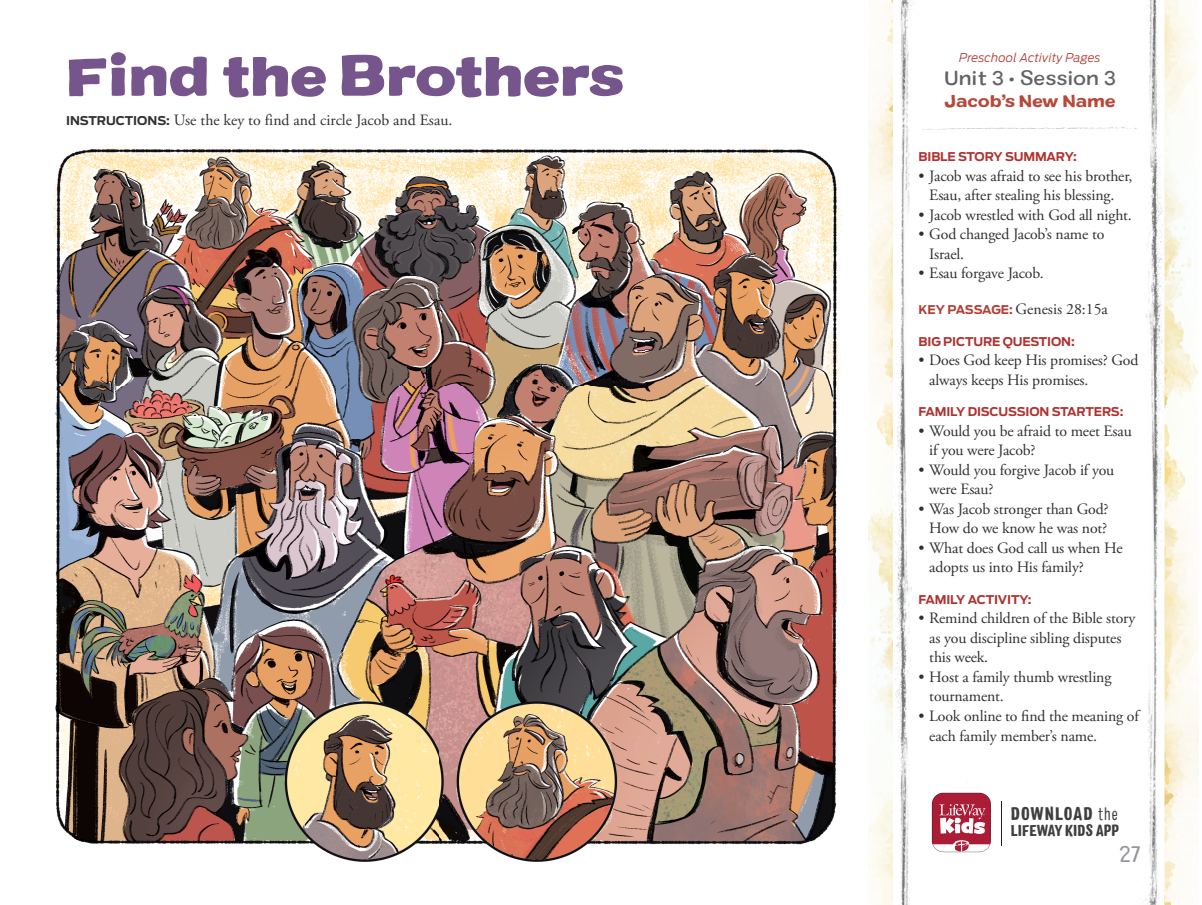
<style>
.page{position:relative;width:1202px;height:905px;background:#fff}
.page>*{position:absolute;margin:0;border:0;box-sizing:border-box;transform-origin:0 0}
.t1{font:900 expanded 54px "Colby";letter-spacing:-.025em;color:#76548c}
.t2{font:22.5px "Colby St Reg";color:#939598}
.t3{font:500 expanded 19.5px "Colby";color:#636366}
.t4{font:900 condensed 18.15px "Colby";letter-spacing:.06em;color:#3e3e3f}
.t5{font:16.5px "Colby Ex Bld";letter-spacing:-.015em;color:#b6493b}
.t6{font:15.75px/19.5px "Adobe Garamond Pro";letter-spacing:-.01em;color:#312f30}
.t7{font:900 condensed 15.75px "Colby";color:#3e3e3f}
.t8{font:700 12px "Antenna";letter-spacing:-.01em;color:#af3331}
.t9{font:italic 300 12px "Antenna";letter-spacing:.005em;color:#b23e36}
.s1{font-family:"Antenna";font-weight:700;font-size:12px}
.s2{font-family:"Antenna";font-weight:700;font-size:12px;color:#b23e36}
.s3{font-weight:300}
</style>
<div class="page">
<img style="left:1145px;top:0;width:53px;height:904px">
<img style="left:868px;top:0;width:94px;height:904px">
<img style="left:51px;top:144px;width:793px;height:718px">
<img style="left:927px;top:788px;width:64px;height:68px">
<hr style="left:1001px;top:800px;width:1px;height:45px;background:#231f20">
<svg style="left:922px;top:127px;width:215px;height:3px"></svg>
<h1 class="t1" style="left:66px;top:39px;width:560px">Find the Brothers</h1>
<p class="t6" style="left:66px;top:111px;width:388px"><span class="s1">INSTRUCTIONS:</span> Use the key to find and circle Jacob and Esau.</p>
<p class="t9" style="left:959px;top:50px;width:143px">Preschool Activity Pages</p>
<p class="t3" style="left:944px;top:65px;width:173px">Unit 3 • Session 3</p>
<p class="t5" style="left:944px;top:90px;width:173px">Jacob’s New Name</p>
<p class="t8" style="left:918px;top:150px;width:160px">BIBLE STORY SUMMARY:</p>
<p class="t6" style="left:918px;top:166px;width:215px;text-align:center">• Jacob was afraid to see his brother,<br>Esau, after stealing his blessing.</p>
<p class="t6" style="left:918px;top:205px;width:215px">• Jacob wrestled with God all night.</p>
<p class="t6" style="left:929px;top:225px;width:176px;text-indent:-11px">• God changed Jacob’s name to<br>Israel.</p>
<p class="t6" style="left:918px;top:264px;width:127px">• Esau forgave Jacob.</p>
<p class="t6" style="left:918px;top:300px;width:191px"><span class="s2">KEY PASSAGE:</span> Genesis 28:15a</p>
<p class="t8" style="left:918px;top:334px;width:158px">BIG PICTURE QUESTION:</p>
<p class="t6" style="left:929px;top:351px;width:211px;text-indent:-11px">• Does God keep His promises? God always keeps His promises.</p>
<p class="t8" style="left:918px;top:405px;width:206px">FAMILY DISCUSSION STARTERS:</p>
<p class="t6" style="left:929px;top:421px;width:204px;text-indent:-11px">• Would you be afraid to meet Esau if you were Jacob?</p>
<p class="t6" style="left:929px;top:460px;width:186px;text-indent:-11px">• Would you forgive Jacob if you were Esau?</p>
<p class="t6" style="left:918px;top:499px;width:192px;text-align:center">• Was Jacob stronger than God?<br>How do we know he was not?</p>
<p class="t6" style="left:929px;top:538px;width:195px;text-indent:-11px">• What does God call us when He adopts us into His family?</p>
<p class="t8" style="left:918px;top:592px;width:114px">FAMILY ACTIVITY:</p>
<p class="t6" style="left:929px;top:609px;width:208px;text-indent:-11px">• Remind children of the Bible story as you discipline sibling disputes this week.</p>
<p class="t6" style="left:929px;top:667px;width:183px;text-indent:-11px">• Host a family thumb wrestling tournament.</p>
<p class="t6" style="left:929px;top:706px;width:211px;text-indent:-11px">• Look online to find the meaning of each family member’s name.</p>
<p class="t4" style="left:1010px;top:801px;width:109px">DOWNLOAD <span class="s3">the</span></p>
<p class="t7" style="left:1010px;top:820px;width:110px">LIFEWAY KIDS APP</p>
<h2 class="t2" style="left:1119px;top:840px;width:24px">27</h2>
</div>
